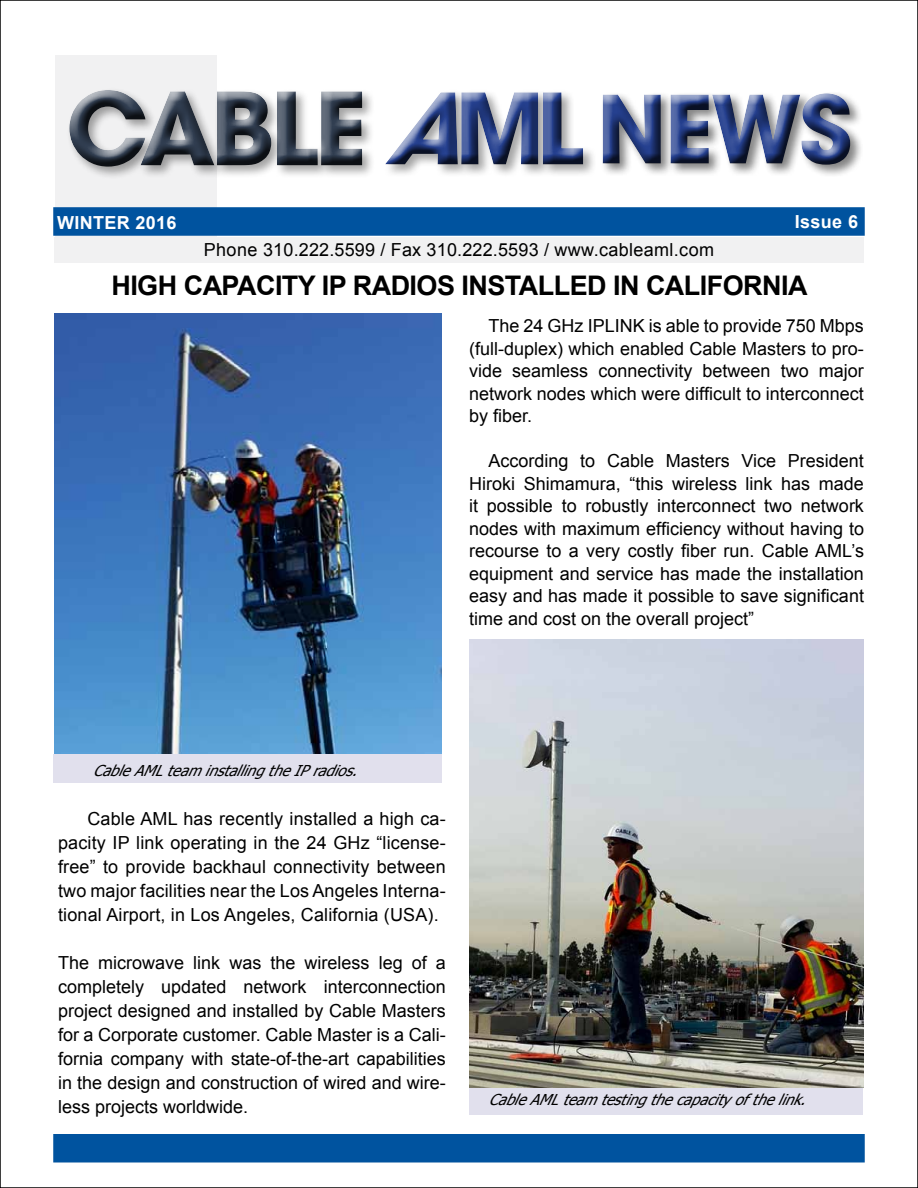
<style>
.page{position:relative;width:918px;height:1188px;background:#fff}
.page>*{position:absolute;margin:0;border:0;box-sizing:border-box;transform-origin:0 0}
.t1{font:700 27px "Arial";letter-spacing:-.02em;color:#000}
.t2{font:18px/22.5px "Arial";color:#000;text-align:justify}
.t3{font:700 18px "Arial";letter-spacing:.02em;color:#fff}
.t4{font:italic 15px "Tahoma";color:#000}
</style>
<div class="page">
<div style="left:56px;top:55px;width:161px;height:182px;background:#f1f1f2"></div>
<div style="left:53px;top:207px;width:812px;height:29px;background:#00539f;border:2px solid #00539f"></div>
<div style="left:54px;top:237px;width:810px;height:25px;background:#f1f1f2"></div>
<div style="left:383px;top:89px;width:213px;height:89px;background:#000;opacity:.36"></div>
<div style="left:383px;top:92px;width:201px;height:74px;background:#000;opacity:.75"></div>
<div style="left:66px;top:87px;width:310px;height:93px;background:#000;opacity:.36"></div>
<div style="left:67px;top:89px;width:295px;height:79px;background:#000;opacity:.75"></div>
<div style="left:600px;top:90px;width:263px;height:88px;background:#000;opacity:.49"></div>
<div style="left:601px;top:93px;width:251px;height:72px;background:#000;opacity:.75"></div>
<div style="left:53px;top:1134px;width:812px;height:28px;background:#00539f"></div>
<div style="left:53px;top:754px;width:389px;height:28px;background:#e1e0ed"></div>
<div style="left:470px;top:1086px;width:393px;height:28px;background:#e1e0ed"></div>
<img style="left:469px;top:639px;width:395px;height:449px">
<img style="left:54px;top:313px;width:388px;height:441px">
<p class="t3" style="left:57px;top:211px;width:121px">WINTER 2016</p>
<p class="t3" style="left:795px;top:210px;width:65px">Issue 6</p>
<p class="t2" style="left:204px;top:239px;width:512px">Phone 310.222.5599 / Fax 310.222.5593 / www.cableaml.com</p>
<h1 class="t1" style="left:111px;top:268px;width:698px">HIGH CAPACITY IP RADIOS INSTALLED IN CALIFORNIA</h1>
<p class="t2" style="left:469px;top:315px;width:396px;text-indent:19px">The 24 GHz IPLINK is able to provide 750 Mbps (full-duplex) which enabled Cable Masters to pro&shy;vide seamless connectivity between two major network nodes which were difficult to interconnect by fiber.</p>
<p class="t2" style="left:469px;top:450px;width:396px;text-indent:19px">According to Cable Masters Vice President Hiroki Shimamura, “this wireless link has made it possible to robustly interconnect two network nodes with maximum efficiency without having to recourse to a very costly fiber run. Cable AML’s equipment and service has made the installation easy and has made it possible to save significant time and cost on the overall project”</p>
<p class="t4" style="left:93px;top:760px;width:274px">CableAMLteaminstallingtheIPradios.</p>
<p class="t2" style="left:58px;top:807px;width:389px;line-height:24px;text-indent:29px">Cable AML has recently installed a high ca&shy;pacity IP link operating in the 24 GHz “license&shy;free” to provide backhaul connectivity between two major facilities near the Los Angeles Interna&shy;tional Airport, in Los Angeles, California (USA).</p>
<p class="t2" style="left:58px;top:951px;width:389px;line-height:24px">The microwave link was the wireless leg of a completely updated network interconnection project designed and installed by Cable Masters for a Corporate customer. Cable Master is a Cali&shy;fornia company with state-of-the-art capabilities in the design and construction of wired and wire&shy;less projects worldwide.</p>
<p class="t4" style="left:488px;top:1089px;width:327px">CableAMLteamtestingthecapacityofthelink.</p>
</div>
